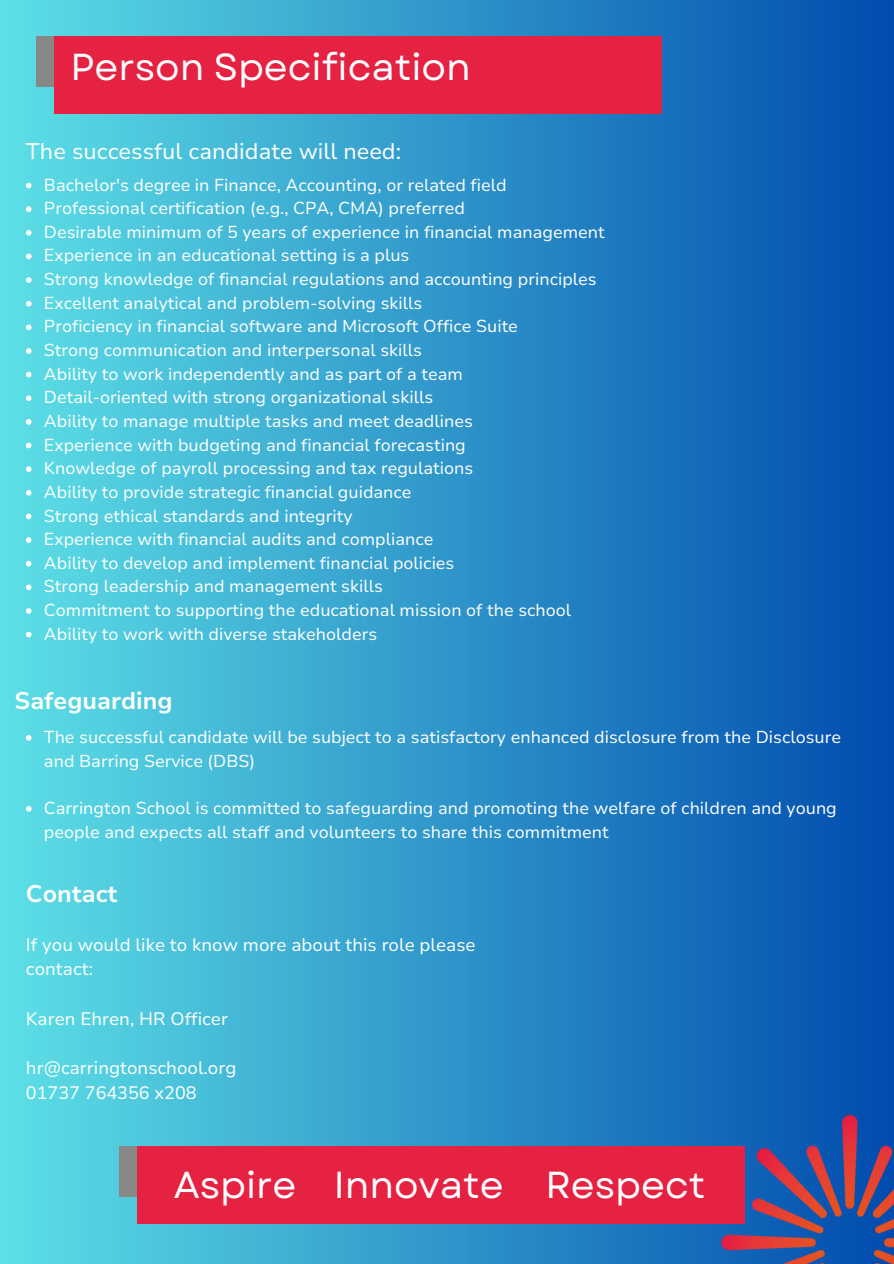
<style>
.page{position:relative;width:894px;height:1264px;background:#fff}
.page>*{position:absolute;margin:0;border:0;box-sizing:border-box;transform-origin:0 0}
.t1{font:37.5px "Garet";color:#fff}
.t2{font:700 24px "Nunito Sans 10 pt";color:#fff}
.t3{font:22.5px "Nunito Sans 10 pt";color:#fff}
.t4{font:18px/24.8px "Nunito Sans 10 pt";color:#fff}
.t5{font:17.25px/23.7px "Nunito Sans 10 pt";color:#fff}
</style>
<div class="page">
<div style="left:0;top:0;width:893px;height:1263px;background:linear-gradient(to right,#5de0e6,#014bad)"></div>
<div style="left:36px;top:36px;width:25px;height:50px;background:#878786"></div>
<div style="left:55px;top:36px;width:606px;height:77px;background:#e62243"></div>
<svg style="left:26px;top:183px;width:5px;height:5px"></svg>
<svg style="left:26px;top:206px;width:5px;height:6px"></svg>
<svg style="left:26px;top:230px;width:5px;height:5px"></svg>
<svg style="left:26px;top:253px;width:5px;height:6px"></svg>
<svg style="left:26px;top:277px;width:5px;height:6px"></svg>
<svg style="left:26px;top:301px;width:5px;height:5px"></svg>
<svg style="left:26px;top:324px;width:5px;height:6px"></svg>
<svg style="left:26px;top:348px;width:5px;height:6px"></svg>
<svg style="left:26px;top:372px;width:5px;height:5px"></svg>
<svg style="left:26px;top:395px;width:5px;height:6px"></svg>
<svg style="left:26px;top:419px;width:5px;height:5px"></svg>
<svg style="left:26px;top:442px;width:5px;height:6px"></svg>
<svg style="left:26px;top:466px;width:5px;height:6px"></svg>
<svg style="left:26px;top:490px;width:5px;height:5px"></svg>
<svg style="left:26px;top:513px;width:5px;height:6px"></svg>
<svg style="left:26px;top:537px;width:5px;height:6px"></svg>
<svg style="left:26px;top:561px;width:5px;height:5px"></svg>
<svg style="left:26px;top:584px;width:5px;height:6px"></svg>
<svg style="left:26px;top:608px;width:5px;height:5px"></svg>
<svg style="left:26px;top:631px;width:5px;height:6px"></svg>
<div style="left:119px;top:1146px;width:24px;height:50px;background:#878786"></div>
<div style="left:137px;top:1146px;width:607px;height:77px;background:#e62243"></div>
<img style="left:708px;top:1104px;width:185px;height:159px">
<svg style="left:26px;top:735px;width:5px;height:5px"></svg>
<svg style="left:26px;top:806px;width:5px;height:5px"></svg>
<h1 class="t1" style="left:70px;top:40px;width:401px">Person Specification</h1>
<h3 class="t3" style="left:26px;top:136px;width:376px">The successful candidate will need:</h3>
<p class="t5" style="left:44px;top:173px;width:464px">Bachelor's degree in Finance, Accounting, or related field</p>
<p class="t5" style="left:44px;top:197px;width:422px">Professional certification (e.g., CPA, CMA) preferred</p>
<p class="t5" style="left:44px;top:220px;width:562px">Desirable minimum of 5 years of experience in financial management</p>
<p class="t5" style="left:44px;top:244px;width:367px">Experience in an educational setting is a plus</p>
<p class="t5" style="left:44px;top:267px;width:554px">Strong knowledge of financial regulations and accounting principles</p>
<p class="t5" style="left:44px;top:291px;width:380px">Excellent analytical and problem-solving skills</p>
<p class="t5" style="left:44px;top:315px;width:475px">Proficiency in financial software and Microsoft Office Suite</p>
<p class="t5" style="left:44px;top:338px;width:379px">Strong communication and interpersonal skills</p>
<p class="t5" style="left:44px;top:362px;width:420px">Ability to work independently and as part of a team</p>
<p class="t5" style="left:44px;top:386px;width:390px">Detail-oriented with strong organizational skills</p>
<p class="t5" style="left:44px;top:409px;width:430px">Ability to manage multiple tasks and meet deadlines</p>
<p class="t5" style="left:44px;top:433px;width:423px">Experience with budgeting and financial forecasting</p>
<p class="t5" style="left:44px;top:456px;width:431px">Knowledge of payroll processing and tax regulations</p>
<p class="t5" style="left:44px;top:480px;width:369px">Ability to provide strategic financial guidance</p>
<p class="t5" style="left:44px;top:504px;width:310px">Strong ethical standards and integrity</p>
<p class="t5" style="left:44px;top:527px;width:391px">Experience with financial audits and compliance</p>
<p class="t5" style="left:44px;top:551px;width:412px">Ability to develop and implement financial policies</p>
<p class="t5" style="left:44px;top:575px;width:340px">Strong leadership and management skills</p>
<p class="t5" style="left:44px;top:598px;width:528px">Commitment to supporting the educational mission of the school</p>
<p class="t5" style="left:44px;top:622px;width:335px">Ability to work with diverse stakeholders</p>
<h2 class="t2" style="left:15px;top:684px;width:159px">Safeguarding</h2>
<p class="t5" style="left:44px;top:725px;width:798px">The successful candidate will be subject to a satisfactory enhanced disclosure from the Disclosure and Barring Service (DBS)</p>
<p class="t5" style="left:44px;top:796px;width:794px">Carrington School is committed to safeguarding and promoting the welfare of children and young people and expects all staff and volunteers to share this commitment</p>
<p class="t2" style="left:26px;top:877px;width:93px">Contact</p>
<p class="t4" style="left:26px;top:932px;width:451px">If you would like to know more about this role please contact:</p>
<h1 class="t4" style="left:26px;top:1006px;width:203px">Karen Ehren, HR Officer</h1>
<h1 class="t4" style="left:26px;top:1056px;width:212px">hr@carringtonschool.org</h1>
<h1 class="t4" style="left:26px;top:1080px;width:172px">01737 764356 x208</h1>
<h2 class="t1" style="left:174px;top:1157px;width:124px">Aspire</h2>
<p class="t1" style="left:334px;top:1157px;width:171px">Innovate</p>
<p class="t1" style="left:545px;top:1157px;width:162px">Respect</p>
</div>
